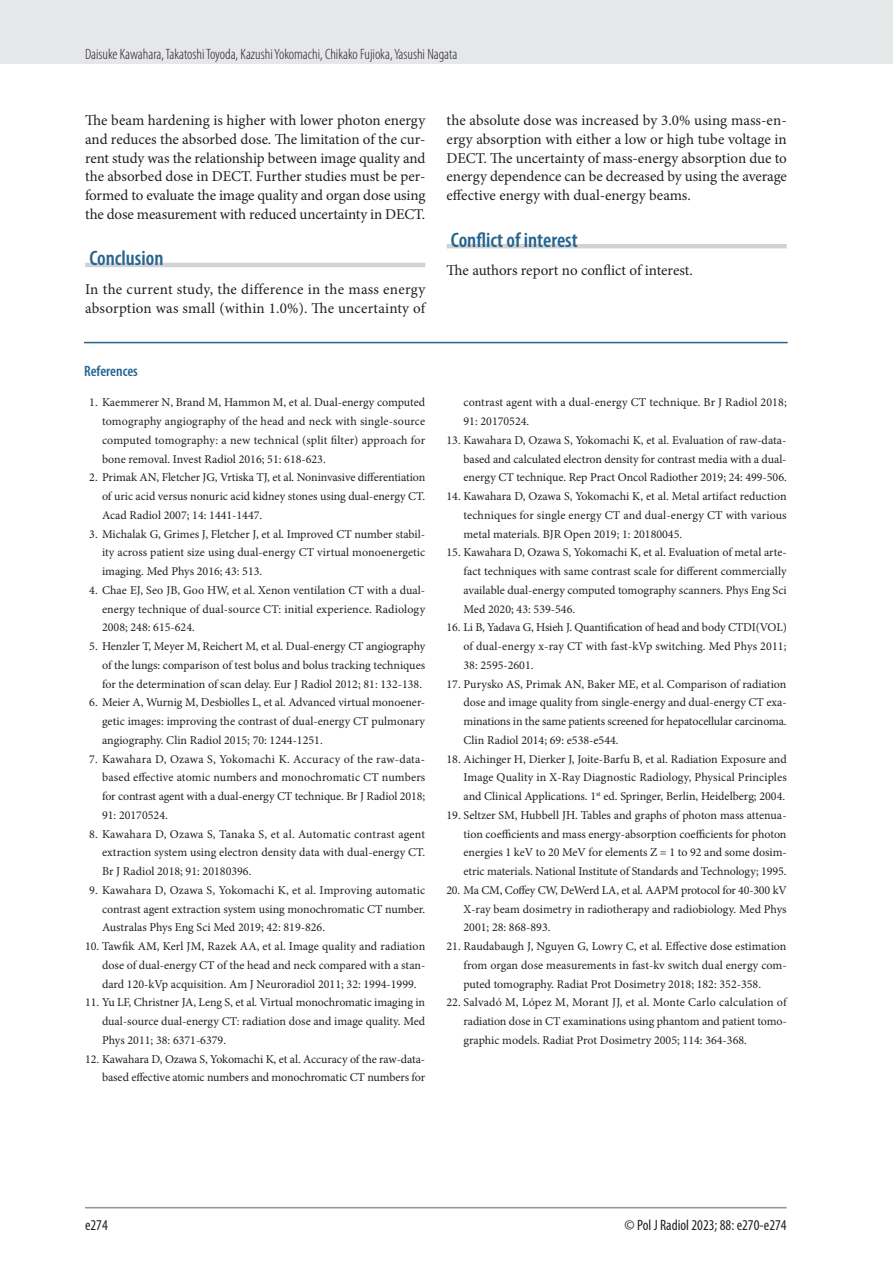
<style>
.page{position:relative;width:893px;height:1263px;background:#fff}
.page>*{position:absolute;margin:0;border:0;box-sizing:border-box;transform-origin:0 0}
.srodtytul_1{font:600 condensed 21px "Myriad Pro";color:#24648f}
.tekst_bez_wciecia{font:15px/18.8px "Minion Pro";letter-spacing:.005em;color:#231f20}
.tekst{font:15px/18.8px "Minion Pro";letter-spacing:-.01em;color:#231f20;text-align:justify}
.t1{font:300 condensed 15px "Myriad Pro";color:#231f20}
.t2{font:condensed 15px "Myriad Pro";color:#231f20}
.Pism{font:600 condensed 15px "Myriad Pro";color:#24648f}
.t3{font:12px/18.8px "Minion Pro";color:#231f20;text-align:justify}
</style>
<div class="page">
<div style="left:0;top:0;width:893px;height:64px;background:#e6e7e9"></div>
<hr style="left:85px;top:1207px;width:702px;height:1px;background:#939598">
<hr style="left:85px;top:263px;width:340px;height:4px;background:#d1d2d4">
<hr style="left:447px;top:244px;width:340px;height:4px;background:#d1d2d4">
<hr style="left:84px;top:342px;width:704px;height:1px;background:#24648f">
<p class="t1" style="left:85px;top:45px;width:374px">Daisuke Kawahara, Takatoshi Toyoda, Kazushi Yokomachi, Chikako Fujioka, Yasushi Nagata</p>
<p class="tekst" style="left:85px;top:111px;width:342px">The beam hardening is higher with lower photon energy and reduces the absorbed dose. The limitation of the cur&shy;rent study was the relationship between image quality and the absorbed dose in DECT. Further studies must be per&shy;formed to evaluate the image quality and organ dose using the dose measurement with reduced uncertainty in DECT.</p>
<p class="srodtytul_1" style="left:89px;top:245px;width:76px">Conclusion</p>
<p class="tekst_bez_wciecia" style="left:85px;top:280px;width:342px">In the current study, the difference in the mass energy absorption was small (within 1.0%). The uncertainty of</p>
<p class="Pism" style="left:84px;top:362px;width:55px">References</p>
<p class="t3" style="left:102px;top:393px;width:325px;text-indent:-13px">1. Kaemmerer N, Brand M, Hammon M, et al. Dual-energy computed tomography angiography of the head and neck with single-source computed tomography: a new technical (split filter) approach for bone removal. Invest Radiol 2016; 51: 618-623.</p>
<p class="t3" style="left:102px;top:468px;width:325px;text-indent:-13px">2. Primak AN, Fletcher JG, Vrtiska TJ, et al. Noninvasive differentiation of uric acid versus nonuric acid kidney stones using dual-energy CT.<br>Acad Radiol 2007; 14: 1441-1447.</p>
<p class="t3" style="left:102px;top:524px;width:325px;text-indent:-13px">3. Michalak G, Grimes J, Fletcher J, et al. Improved CT number stabil&shy;ity across patient size using dual-energy CT virtual monoenergetic imaging. Med Phys 2016; 43: 513.</p>
<p class="t3" style="left:102px;top:581px;width:325px;text-indent:-13px">4. Chae EJ, Seo JB, Goo HW, et al. Xenon ventilation CT with a dual&shy;energy technique of dual-source CT: initial experience. Radiology 2008; 248: 615-624.</p>
<p class="t3" style="left:102px;top:637px;width:325px;text-indent:-13px">5. Henzler T, Meyer M, Reichert M, et al. Dual-energy CT angiography of the lungs: comparison of test bolus and bolus tracking techniques for the determination of scan delay. Eur J Radiol 2012; 81: 132-138.</p>
<p class="t3" style="left:102px;top:693px;width:325px;text-indent:-13px">6. Meier A, Wurnig M, Desbiolles L, et al. Advanced virtual monoener&shy;getic images: improving the contrast of dual-energy CT pulmonary angiography. Clin Radiol 2015; 70: 1244-1251.</p>
<p class="t3" style="left:102px;top:749px;width:325px;text-indent:-13px">7. Kawahara D, Ozawa S, Yokomachi K. Accuracy of the raw-data&shy;based effective atomic numbers and monochromatic CT numbers for contrast agent with a dual-energy CT technique. Br J Radiol 2018; 91: 20170524.</p>
<p class="t3" style="left:102px;top:824px;width:325px;text-indent:-13px">8. Kawahara D, Ozawa S, Tanaka S, et al. Automatic contrast agent extraction system using electron density data with dual-energy CT.<br>Br J Radiol 2018; 91: 20180396.</p>
<p class="t3" style="left:102px;top:881px;width:325px;text-indent:-13px">9. Kawahara D, Ozawa S, Yokomachi K, et al. Improving automatic contrast agent extraction system using monochromatic CT number.<br>Australas Phys Eng Sci Med 2019; 42: 819-826.</p>
<p class="t3" style="left:102px;top:937px;width:325px;text-indent:-17px">10. Tawfik AM, Kerl JM, Razek AA, et al. Image quality and radiation dose of dual-energy CT of the head and neck compared with a stan&shy;dard 120-kVp acquisition. Am J Neuroradiol 2011; 32: 1994-1999.</p>
<p class="t3" style="left:102px;top:993px;width:325px;text-indent:-17px">11. Yu LF, Christner JA, Leng S, et al. Virtual monochromatic imaging in dual-source dual-energy CT: radiation dose and image quality. Med Phys 2011; 38: 6371-6379.</p>
<p class="t3" style="left:85px;top:1049px;width:342px;text-align:right">12. Kawahara D, Ozawa S, Yokomachi K, et al. Accuracy of the raw-data&shy;based effective atomic numbers and monochromatic CT numbers for</p>
<p class="tekst_bez_wciecia" style="left:447px;top:111px;width:342px;text-align:justify">the absolute dose was increased by 3.0% using mass-en&shy;ergy absorption with either a low or high tube voltage in DECT. The uncertainty of mass-energy absorption due to energy dependence can be decreased by using the average effective energy with dual-energy beams.</p>
<p class="srodtytul_1" style="left:451px;top:227px;width:128px">Conflict of interest</p>
<p class="tekst_bez_wciecia" style="left:447px;top:261px;width:248px">The authors report no conflict of interest.</p>
<p class="t3" style="left:463px;top:393px;width:325px">contrast agent with a dual-energy CT technique. Br J Radiol 2018;<br>91: 20170524.</p>
<p class="t3" style="left:463px;top:431px;width:325px;text-indent:-17px">13. Kawahara D, Ozawa S, Yokomachi K, et al. Evaluation of raw-data&shy;based and calculated electron density for contrast media with a dual&shy;energy CT technique. Rep Pract Oncol Radiother 2019; 24: 499-506.</p>
<p class="t3" style="left:463px;top:487px;width:325px;text-indent:-17px">14. Kawahara D, Ozawa S, Yokomachi K, et al. Metal artifact reduction techniques for single energy CT and dual-energy CT with various metal materials. BJR Open 2019; 1: 20180045.</p>
<p class="t3" style="left:463px;top:543px;width:325px;text-indent:-17px">15. Kawahara D, Ozawa S, Yokomachi K, et al. Evaluation of metal arte&shy;fact techniques with same contrast scale for different commercially available dual-energy computed tomography scanners. Phys Eng Sci Med 2020; 43: 539-546.</p>
<p class="t3" style="left:463px;top:618px;width:325px;text-indent:-17px">16. Li B, Yadava G, Hsieh J. Quantification of head and body CTDI(VOL) of dual-energy x-ray CT with fast-kVp switching. Med Phys 2011; 38: 2595-2601.</p>
<p class="t3" style="left:463px;top:674px;width:325px;text-indent:-17px">17. Purysko AS, Primak AN, Baker ME, et al. Comparison of radiation dose and image quality from single-energy and dual-energy CT exa&shy;minations in the same patients screened for hepatocellular carcinoma.<br>Clin Radiol 2014; 69: e538-e544.</p>
<p class="t3" style="left:463px;top:749px;width:325px;text-indent:-17px">18. Aichinger H, Dierker J, Joite-Barfu B, et al. Radiation Exposure and Image Quality in X-Ray Diagnostic Radiology, Physical Principles and Clinical Applications. 1<sup>st</sup> ed. Springer, Berlin, Heidelberg; 2004.</p>
<p class="t3" style="left:463px;top:806px;width:325px;text-indent:-17px">19. Seltzer SM, Hubbell JH. Tables and graphs of photon mass attenua&shy;tion coefficients and mass energy-absorption coefficients for photon energies 1 keV to 20 MeV for elements Z = 1 to 92 and some dosim&shy;etric materials. National Institute of Standards and Technology; 1995.</p>
<p class="t3" style="left:463px;top:881px;width:325px;text-indent:-17px">20. Ma CM, Coffey CW, DeWerd LA, et al. AAPM protocol for 40-300 kV X-ray beam dosimetry in radiotherapy and radiobiology. Med Phys 2001; 28: 868-893.</p>
<p class="t3" style="left:463px;top:937px;width:325px;text-indent:-17px">21. Raudabaugh J, Nguyen G, Lowry C, et al. Effective dose estimation from organ dose measurements in fast-kv switch dual energy com&shy;puted tomography. Radiat Prot Dosimetry 2018; 182: 352-358.</p>
<p class="t3" style="left:463px;top:993px;width:325px;text-indent:-17px">22. Salvadó M, López M, Morant JJ, et al. Monte Carlo calculation of radiation dose in CT examinations using phantom and patient tomo&shy;graphic models. Radiat Prot Dosimetry 2005; 114: 364-368.</p>
<p class="t2" style="left:85px;top:1216px;width:24px">e274</p>
<p class="t2" style="left:625px;top:1216px;width:164px">© Pol J Radiol 2023; 88: e270-e274</p>
</div>
